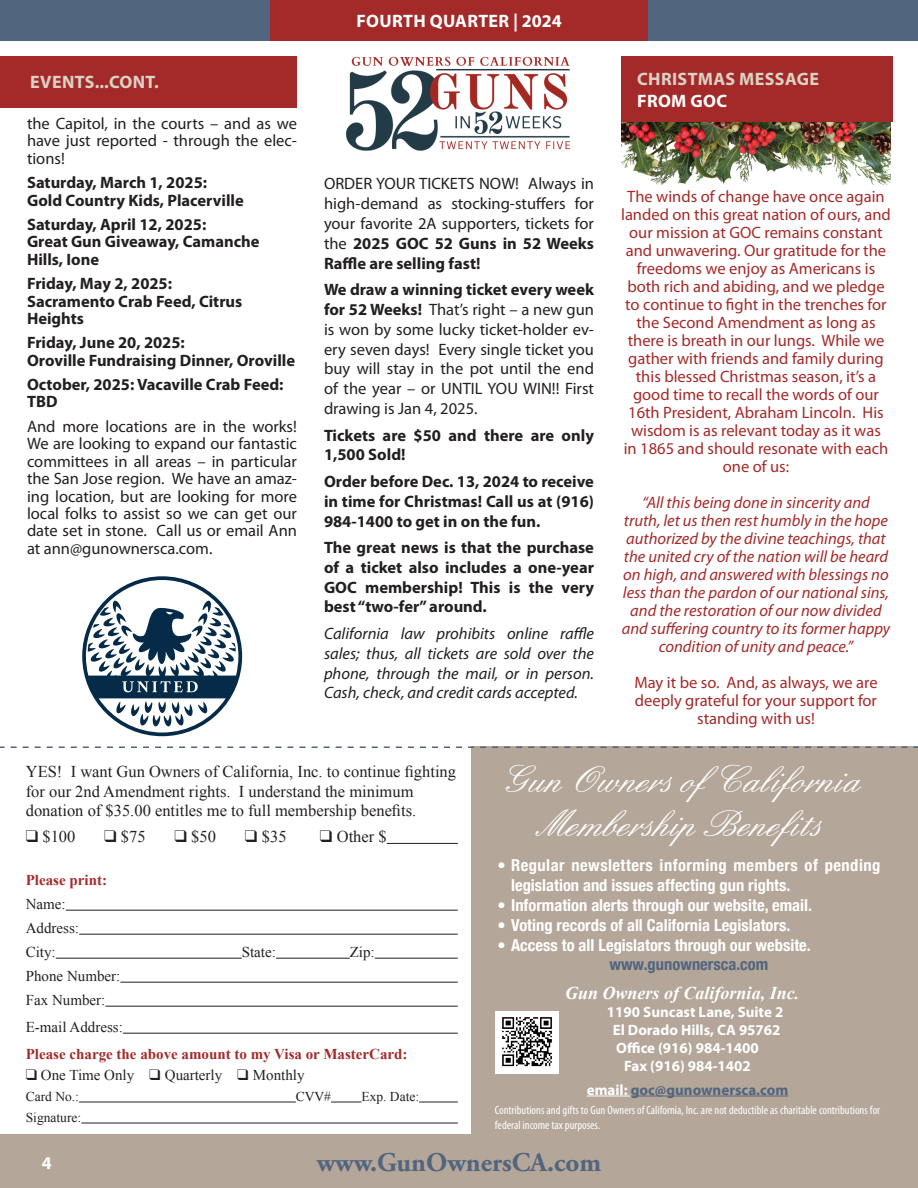
<style>
.page{position:relative;width:918px;height:1188px;background:#fff}
.page>*{position:absolute;margin:0;border:0;box-sizing:border-box;transform-origin:0 0}
.t1{font:40.5px "English 157 BT";color:#fff}
.t2{font:700 27px "Adobe Garamond Pro";color:#52657e}
.t3{font:700 18px/21.6px "Myriad Pro";letter-spacing:.02em;color:#dad3c5}
.t4{font:italic 700 18px "Times New Roman";color:#fff}
.t5{font:700 18px "Myriad Pro";letter-spacing:.02em;color:#fff}
.t6{font:16.5px/19.8px "Myriad Pro";color:#231f20;text-align:justify}
.t7{font:16.5px/18px "Myriad Pro";color:#a42a29;text-align:center}
.t8{font:700 16.5px/19.8px "Myriad Pro";color:#231f20}
.t9{font:italic 16.5px/18px "Myriad Pro";color:#a42a29;text-align:center}
.t10{font:16.5px/19.8px "Times New Roman";color:#231f20}
.t11{font:italic 16.5px/19.8px "Myriad Pro";color:#231f20;text-align:justify}
.t12{font:700 condensed 16.5px "Helvetica Neue";color:#fff}
.t13{font:700 condensed 16.5px/19.8px "Helvetica Neue";letter-spacing:.03em;color:#fff}
.t14{font:700 condensed 16.5px "Helvetica Neue";color:#52657e}
.t15{font:15px "Times New Roman";color:#231f20}
.t16{font:700 15px "Myriad Pro";color:#fff}
.t17{font:700 15px "Times New Roman";color:#a42a29}
.t18{font:700 15px "Myriad Pro";color:#52657e}
.t19{font:13.5px "Times New Roman";color:#231f20}
.t20{font:condensed 12px/14.4px "Myriad Pro";color:#fff}
.s1{font-weight:700}
.s2{color:#fff}
</style>
<div class="page">
<img style="left:345px;top:56px;width:226px;height:95px">
<div style="left:471px;top:747px;width:447px;height:387px;background:#b4a699"></div>
<div style="left:0;top:1134px;width:918px;height:54px;background:#b4a699"></div>
<div style="left:0;top:0;width:918px;height:40px;background:#52657e"></div>
<div style="left:270px;top:0;width:378px;height:40px;background:#a42a29"></div>
<hr style="left:66px;top:910px;width:392px;height:1px;background:#231f20">
<hr style="left:79px;top:934px;width:379px;height:1px;background:#231f20">
<hr style="left:56px;top:958px;width:186px;height:1px;background:#231f20">
<hr style="left:276px;top:958px;width:74px;height:1px;background:#231f20">
<hr style="left:375px;top:958px;width:83px;height:1px;background:#231f20">
<hr style="left:120px;top:982px;width:338px;height:1px;background:#231f20">
<hr style="left:105px;top:1006px;width:353px;height:1px;background:#231f20">
<hr style="left:123px;top:1033px;width:335px;height:1px;background:#231f20">
<hr style="left:79px;top:1102px;width:217px;height:1px;background:#231f20">
<hr style="left:331px;top:1102px;width:30px;height:1px;background:#231f20">
<hr style="left:419px;top:1102px;width:39px;height:1px;background:#231f20">
<hr style="left:81px;top:1123px;width:377px;height:1px;background:#231f20">
<hr style="left:387px;top:843px;width:71px;height:1px;background:#231f20">
<hr style="left:587px;top:1096px;width:44px;height:1px;background:#fff">
<hr style="left:631px;top:1096px;width:157px;height:1px;background:#52657e">
<svg style="left:0;top:746px;width:918px;height:2px"></svg>
<svg style="left:82px;top:576px;width:160px;height:160px"></svg>
<div style="left:495px;top:1011px;width:63px;height:63px;background:#fff"></div>
<img style="left:502px;top:1017px;width:50px;height:50px">
<div style="left:0;top:56px;width:297px;height:52px;background:#a42a29"></div>
<img style="left:621px;top:122px;width:270px;height:63px">
<div style="left:621px;top:56px;width:271px;height:66px;background:#a42a29"></div>
<p class="t3" style="left:30px;top:72px;width:130px">EVENTS...CONT.</p>
<p class="t6" style="left:27px;top:115px;width:272px;line-height:17.4px">the Capitol, in the courts – and as we have just reported - through the elec&shy;tions!</p>
<p class="t8" style="left:27px;top:174px;width:218px;line-height:17.4px">Saturday, March 1, 2025:<br>Gold Country Kids, Placerville</p>
<p class="t8" style="left:27px;top:216px;width:234px;line-height:17.4px">Saturday, April 12, 2025:<br>Great Gun Giveaway, Camanche<br>Hills, Ione</p>
<p class="t8" style="left:27px;top:275px;width:217px;line-height:17.4px">Friday, May 2, 2025:<br>Sacramento Crab Feed, Citrus<br>Heights</p>
<p class="t8" style="left:27px;top:334px;width:270px;line-height:17.5px">Friday, June 20, 2025:<br>Oroville Fundraising Dinner, Oroville</p>
<p class="t8" style="left:27px;top:376px;width:258px;line-height:17.4px">October, 2025: Vacaville Crab Feed:<br>TBD</p>
<p class="t6" style="left:27px;top:418px;width:272px;line-height:17.4px">And more locations are in the works!<br>We are looking to expand our fantastic committees in all areas – in particular the San Jose region. We have an amaz&shy;ing location, but are looking for more local folks to assist so we can get our date set in stone. Call us or email Ann at ann@gunownersca.com.</p>
<p class="t5" style="left:356px;top:11px;width:207px">FOURTH QUARTER | 2024</p>
<p class="t6" style="left:324px;top:174px;width:272px">ORDER YOUR TICKETS NOW! Always in high-demand as stocking-stuffers for your favorite 2A supporters, tickets for the <span class="s1">2025 GOC 52 Guns in 52 Weeks Raffle are selling fast!</span></p>
<p class="t6" style="left:324px;top:280px;width:272px"><span class="s1">We draw a winning ticket every week for 52 Weeks!</span> That’s right – a new gun is won by some lucky ticket-holder ev&shy;ery seven days! Every single ticket you buy will stay in the pot until the end of the year – or UNTIL YOU WIN!! First drawing is Jan 4, 2025.</p>
<p class="t8" style="left:324px;top:425px;width:271px">Tickets are $50 and there are only<br>1,500 Sold!</p>
<p class="t8" style="left:324px;top:472px;width:272px;text-align:justify">Order before Dec. 13, 2024 to receive in time for Christmas! Call us at (916)<br>984-1400 to get in on the fun.</p>
<p class="t8" style="left:324px;top:538px;width:272px;text-align:justify">The great news is that the purchase of a ticket also includes a one-year GOC membership! This is the very best “two-fer” around.</p>
<p class="t11" style="left:324px;top:624px;width:272px">California law prohibits online raffle sales; thus, all tickets are sold over the phone, through the mail, or in person.<br>Cash, check, and credit cards accepted.</p>
<p class="t3" style="left:637px;top:68px;width:183px">CHRISTMAS MESSAGE<br><span class="s2">FROM GOC</span></p>
<p class="t7" style="left:621px;top:187px;width:271px">The winds of change have once again landed on this great nation of ours, and our mission at GOC remains constant and unwavering. Our gratitude for the freedoms we enjoy as Americans is both rich and abiding, and we pledge to continue to fight in the trenches for the Second Amendment as long as there is breath in our lungs. While we gather with friends and family during this blessed Christmas season, it’s a good time to recall the words of our 16th President, Abraham Lincoln. His wisdom is as relevant today as it was<br>in 1865 and should resonate with each one of us:</p>
<p class="t9" style="left:622px;top:493px;width:270px">“All this being done in sincerity and truth, let us then rest humbly in the hope authorized by the divine teachings, that the united cry of the nation will be heard on high, and answered with blessings no less than the pardon of our national sins, and the restoration of our now divided and suffering country to its former happy condition of unity and peace.”</p>
<p class="t7" style="left:634px;top:673px;width:245px">May it be so. And, as always, we are deeply grateful for your support for standing with us!</p>
<p class="t10" style="left:26px;top:761px;width:432px">YES! I want Gun Owners of California, Inc. to continue fighting for our 2nd Amendment rights. I understand the minimum donation of $35.00 entitles me to full membership benefits.</p>
<p class="t10" style="left:26px;top:826px;width:51px">❑ $100</p>
<p class="t10" style="left:104px;top:826px;width:43px">❑ $75</p>
<p class="t10" style="left:175px;top:826px;width:43px">❑ $50</p>
<p class="t10" style="left:245px;top:826px;width:43px">❑ $35</p>
<p class="t10" style="left:320px;top:826px;width:69px">❑ Other $</p>
<p class="t17" style="left:26px;top:869px;width:83px">Please print:</p>
<p class="t15" style="left:26px;top:893px;width:41px">Name:</p>
<p class="t15" style="left:26px;top:917px;width:55px">Address:</p>
<p class="t15" style="left:26px;top:941px;width:32px">City:</p>
<p class="t15" style="left:242px;top:941px;width:36px">State:</p>
<p class="t15" style="left:350px;top:941px;width:27px">Zip:</p>
<p class="t15" style="left:26px;top:965px;width:96px">Phone Number:</p>
<p class="t15" style="left:26px;top:989px;width:81px">Fax Number:</p>
<p class="t15" style="left:26px;top:1016px;width:99px">E-mail Address:</p>
<p class="t17" style="left:26px;top:1043px;width:383px">Please charge the above amount to my Visa or MasterCard:</p>
<p class="t15" style="left:26px;top:1064px;width:280px">❑ One Time Only ❑ Quarterly ❑ Monthly</p>
<p class="t19" style="left:26px;top:1087px;width:55px">Card No.:</p>
<p class="t19" style="left:296px;top:1087px;width:37px">CVV#</p>
<p class="t19" style="left:361px;top:1087px;width:59px">Exp. Date:</p>
<p class="t19" style="left:26px;top:1108px;width:57px">Signature:</p>
<p class="t1" style="left:507px;top:758px;width:362px">Gun Owners ofCalifornia</p>
<p class="t1" style="left:546px;top:802px;width:284px">Membership Benefits</p>
<p class="t13" style="left:511px;top:854px;width:371px;text-indent:-14px">• Regular newsletters informing members of pending legislation and issues affecting gun rights.</p>
<p class="t12" style="left:498px;top:891px;width:316px">• Information alerts through our website, email.</p>
<p class="t12" style="left:498px;top:911px;width:294px">• Voting records of all California Legislators.</p>
<p class="t12" style="left:498px;top:931px;width:315px">• Access to all Legislators through our website.</p>
<p class="t14" style="left:609px;top:951px;width:160px">www.gunownersca.com</p>
<p class="t4" style="left:565px;top:981px;width:236px">Gun Owners of California, Inc.</p>
<p class="t16" style="left:607px;top:1004px;width:178px">1190 Suncast Lane, Suite 2</p>
<p class="t16" style="left:613px;top:1022px;width:169px">El Dorado Hills, CA 95762</p>
<p class="t16" style="left:616px;top:1040px;width:144px">Office (916) 984-1400</p>
<p class="t16" style="left:624px;top:1058px;width:128px">Fax (916) 984-1402</p>
<p class="t18" style="left:587px;top:1081px;width:203px"><span class="s2">email:</span> goc@gunownersca.com</p>
<p class="t20" style="left:495px;top:1103px;width:387px">Contributions and gifts to Gun Owners of California, Inc. are not deductible as charitable contributions for federal income tax purposes.</p>
<p class="t5" style="left:42px;top:1153px;width:11px">4</p>
<p class="t2" style="left:317px;top:1147px;width:286px">www.GunOwnersCA.com</p>
</div>
